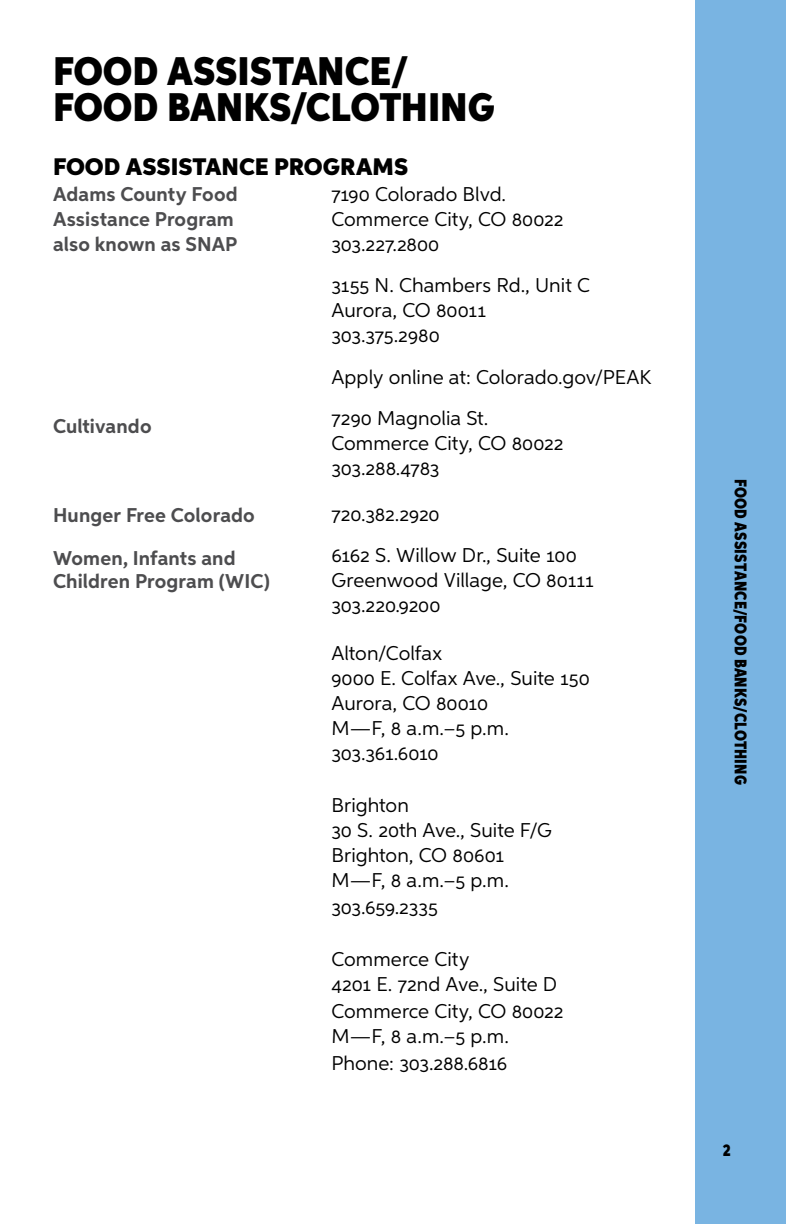
<style>
.page{position:relative;width:786px;height:1224px;background:#fff}
.page>*{position:absolute;margin:0;border:0;box-sizing:border-box;transform-origin:0 0}
.t1{font:900 40px/36px "Aspira Nar";letter-spacing:-.005em;color:#000}
.t2{font:900 24px "Aspira";color:#000}
.t3{font:20px/25px "Aspira";color:#000}
.t4{font:700 20px/25px "Aspira";letter-spacing:.005em;color:#4d4d4f}
.t5{font:900 17px "Aspira XX Nar";letter-spacing:.01em;color:#000}
</style>
<div class="page">
<div style="left:695px;top:0;width:91px;height:1224px;background:#79b4e2"></div>
<h1 class="t1" style="left:53px;top:54px;width:443px">FOOD ASSISTANCE/<br>FOOD BANKS/CLOTHING</h1>
<p class="t2" style="left:53px;top:152px;width:357px">FOOD ASSISTANCE PROGRAMS</p>
<p class="t4" style="left:53px;top:181px;width:186px">Adams County Food<br>Assistance Program also known as SNAP</p>
<p class="t4" style="left:53px;top:413px;width:100px">Cultivando</p>
<p class="t4" style="left:53px;top:493px;width:203px;line-height:43px">Hunger Free Colorado<br>Women, Infants and</p>
<p class="t4" style="left:53px;top:568px;width:218px">Children Program (WIC)</p>
<p class="t3" style="left:331px;top:181px;width:234px">7190 Colorado Blvd.<br>Commerce City, CO 80022<br>303.227.2800</p>
<p class="t3" style="left:331px;top:272px;width:260px">3155 N. Chambers Rd., Unit C<br>Aurora, CO 80011<br>303.375.2980</p>
<p class="t3" style="left:331px;top:356px;width:321px;line-height:41px">Apply online at: Colorado.gov/PEAK<br>7290 Magnolia St.</p>
<p class="t3" style="left:331px;top:430px;width:234px">Commerce City, CO 80022<br>303.288.4783</p>
<p class="t3" style="left:331px;top:493px;width:247px;line-height:41px">720.382.2920<br>6162 S. Willow Dr., Suite 100</p>
<p class="t3" style="left:331px;top:567px;width:264px">Greenwood Village, CO 80111<br>303.220.9200</p>
<p class="t3" style="left:331px;top:640px;width:260px">Alton/Colfax<br>9000 E. Colfax Ave., Suite 150<br>Aurora, CO 80010<br>M—F, 8 a.m.–5 p.m.<br>303.361.6010</p>
<p class="t3" style="left:331px;top:792px;width:222px">Brighton<br>30 S. 20th Ave., Suite F/G<br>Brighton, CO 80601<br>M—F, 8 a.m.–5 p.m.</p>
<p class="t3" style="left:331px;top:894px;width:108px">303.659.2335</p>
<p class="t3" style="left:331px;top:946px;width:227px">Commerce City<br>4201 E. 72nd Ave., Suite D</p>
<p class="t3" style="left:331px;top:998px;width:234px">Commerce City, CO 80022<br>M—F, 8 a.m.–5 p.m.</p>
<p class="t3" style="left:331px;top:1050px;width:177px">Phone: 303.288.6816</p>
<p class="t5" style="left:751px;top:479px;width:307px;rotate:90deg">FOOD ASSISTANCE/FOOD BANKS/CLOTHING</p>
<p class="t5" style="left:723px;top:1140px;width:9px">2</p>
</div>
